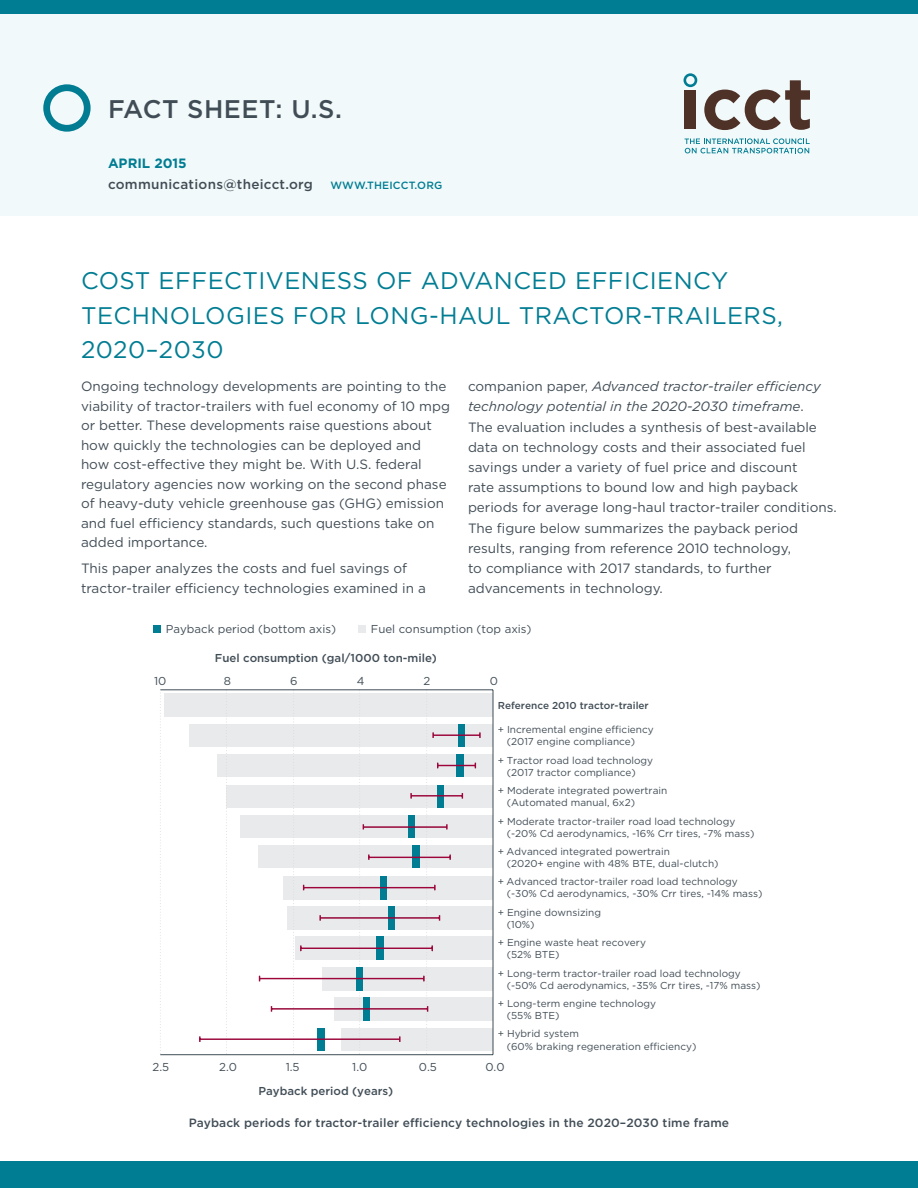
<style>
.page{position:relative;width:918px;height:1188px;background:#fff}
.page>*{position:absolute;margin:0;border:0;box-sizing:border-box;transform-origin:0 0}
.t1{font:500 25.5px "Gotham";letter-spacing:.02em;color:#414d56}
.t2{font:24px/34.5px "Gotham";letter-spacing:.02em;color:#007d93}
.t3{font:13.5px/20.2px "Gotham";color:#414d56}
.t4{font:500 13.5px "Gotham";letter-spacing:.02em;color:#414d56}
.t5{font:700 13.5px "Gotham";color:#007d93}
.t6{font:500 12px "Gotham";letter-spacing:.01em;color:#414d56}
.t7{font:11.4px "Gotham";color:#414d56}
.t8{font:500 11.4px "Gotham";color:#414d56}
.t9{font:500 10.5px "Gotham";letter-spacing:.02em;color:#007d93}
.t10{font:10.05px/12px "Gotham";color:#414d56}
.t11{font:500 10.05px "Gotham";color:#414d56}
.s1{font-style:italic}
</style>
<div class="page">
<div style="left:0;top:0;width:918px;height:216px;background:#f2f9fa"></div>
<div style="left:43px;top:84px;width:48px;height:48px;border:7px solid #007d93;border-radius:50%"></div>
<div style="left:0;top:0;width:918px;height:14px;background:#007d93"></div>
<div style="left:0;top:1161px;width:918px;height:27px;background:#007d93"></div>
<svg style="left:685px;top:138px;width:125px;height:15px"></svg>
<div style="left:685px;top:90px;width:11px;height:39px;background:#4e3228"></div>
<svg style="left:704px;top:80px;width:106px;height:50px"></svg>
<svg style="left:684px;top:73px;width:13px;height:14px"></svg>
<div style="left:164px;top:693px;width:329px;height:24px;background:#e8eaeb"></div>
<div style="left:189px;top:724px;width:304px;height:23px;background:#e8eaeb"></div>
<div style="left:217px;top:754px;width:276px;height:23px;background:#e8eaeb"></div>
<div style="left:226px;top:785px;width:267px;height:23px;background:#e8eaeb"></div>
<div style="left:240px;top:815px;width:253px;height:23px;background:#e8eaeb"></div>
<div style="left:259px;top:845px;width:234px;height:23px;background:#e8eaeb"></div>
<div style="left:283px;top:876px;width:210px;height:24px;background:#e8eaeb"></div>
<div style="left:287px;top:906px;width:206px;height:24px;background:#e8eaeb"></div>
<div style="left:295px;top:936px;width:198px;height:24px;background:#e8eaeb"></div>
<div style="left:322px;top:967px;width:171px;height:24px;background:#e8eaeb"></div>
<div style="left:334px;top:997px;width:159px;height:24px;background:#e8eaeb"></div>
<div style="left:341px;top:1028px;width:152px;height:23px;background:#e8eaeb"></div>
<svg style="left:226px;top:690px;width:1px;height:364px"></svg>
<svg style="left:293px;top:690px;width:1px;height:364px"></svg>
<div style="left:317px;top:1028px;width:8px;height:23px;background:#007d93"></div>
<div style="left:356px;top:967px;width:6px;height:24px;background:#007d93"></div>
<div style="left:376px;top:936px;width:8px;height:24px;background:#007d93"></div>
<div style="left:388px;top:906px;width:7px;height:24px;background:#007d93"></div>
<div style="left:380px;top:876px;width:6px;height:24px;background:#007d93"></div>
<div style="left:412px;top:845px;width:7px;height:23px;background:#007d93"></div>
<div style="left:408px;top:815px;width:7px;height:23px;background:#007d93"></div>
<hr style="left:160px;top:689px;width:333px;height:1px;background:#414d56">
<hr style="left:160px;top:1054px;width:333px;height:1px;background:#414d56">
<hr style="left:493px;top:690px;width:1px;height:365px;background:#414d56">
<div style="left:154px;top:626px;width:7px;height:7px;background:#007d93"></div>
<div style="left:359px;top:626px;width:7px;height:7px;background:#e8eaeb"></div>
<svg style="left:160px;top:690px;width:1px;height:365px"></svg>
<hr style="left:411px;top:795px;width:27px;height:2px;background:#9d053b">
<hr style="left:363px;top:826px;width:45px;height:2px;background:#9d053b">
<hr style="left:408px;top:826px;width:39px;height:2px;background:#9d053b">
<svg style="left:359px;top:690px;width:11px;height:365px"></svg>
<hr style="left:369px;top:857px;width:43px;height:1px;background:#9d053b">
<hr style="left:412px;top:857px;width:38px;height:1px;background:#9d053b">
<hr style="left:304px;top:887px;width:76px;height:1px;background:#9d053b">
<hr style="left:380px;top:887px;width:55px;height:1px;background:#9d053b">
<hr style="left:320px;top:917px;width:68px;height:2px;background:#9d053b">
<hr style="left:388px;top:917px;width:52px;height:2px;background:#9d053b">
<hr style="left:301px;top:948px;width:75px;height:1px;background:#9d053b">
<hr style="left:376px;top:948px;width:56px;height:1px;background:#9d053b">
<hr style="left:260px;top:978px;width:96px;height:1px;background:#9d053b">
<hr style="left:356px;top:978px;width:68px;height:1px;background:#9d053b">
<svg style="left:423px;top:690px;width:58px;height:365px"></svg>
<hr style="left:271px;top:1008px;width:92px;height:2px;background:#9d053b">
<hr style="left:363px;top:1008px;width:65px;height:2px;background:#9d053b">
<hr style="left:200px;top:1038px;width:117px;height:2px;background:#9d053b">
<hr style="left:317px;top:1038px;width:83px;height:2px;background:#9d053b">
<h1 class="t1" style="left:108px;top:92px;width:235px">FACT SHEET: U.S.</h1>
<p class="t5" style="left:108px;top:154px;width:80px">APRIL 2015</p>
<p class="t4" style="left:108px;top:175px;width:206px">communications@theicct.org</p>
<p class="t9" style="left:330px;top:178px;width:113px">WWW.THEICCT.ORG</p>
<h2 class="t2" style="left:81px;top:263px;width:704px">COST EFFECTIVENESS OF ADVANCED EFFICIENCY<br>TECHNOLOGIES FOR LONG-HAUL TRACTOR-TRAILERS,<br>2020–2030</h2>
<p class="t3" style="left:81px;top:376px;width:371px;line-height:19.5px">Ongoing technology developments are pointing to the viability of tractor-trailers with fuel economy of 10 mpg or better. These developments raise questions about how quickly the technologies can be deployed and how cost-effective they might be. With U.S. federal regulatory agencies now working on the second phase of heavy-duty vehicle greenhouse gas (GHG) emission and fuel efficiency standards, such questions take on added importance.</p>
<p class="t3" style="left:81px;top:559px;width:347px;line-height:19.5px">This paper analyzes the costs and fuel savings of tractor-trailer efficiency technologies examined in a</p>
<p class="t3" style="left:468px;top:376px;width:370px">companion paper, <span class="s1">Advanced tractor-trailer efficiency technology potential in the 2020-2030 timeframe</span>.<br>The evaluation includes a synthesis of best-available data on technology costs and their associated fuel savings under a variety of fuel price and discount<br>rate assumptions to bound low and high payback periods for average long-haul tractor-trailer conditions.<br>The figure below summarizes the payback period results, ranging from reference 2010 technology,<br>to compliance with 2017 standards, to further advancements in technology.</p>
<p class="t7" style="left:166px;top:622px;width:172px">Payback period (bottom axis)</p>
<p class="t7" style="left:371px;top:622px;width:162px">Fuel consumption (top axis)</p>
<p class="t8" style="left:215px;top:651px;width:224px">Fuel consumption (gal/1000 ton-mile)</p>
<p class="t7" style="left:154px;top:673px;width:14px">10</p>
<p class="t7" style="left:224px;top:673px;width:9px">8</p>
<p class="t7" style="left:290px;top:673px;width:9px">6</p>
<p class="t7" style="left:357px;top:673px;width:9px">4</p>
<p class="t7" style="left:423px;top:673px;width:8px">2</p>
<p class="t7" style="left:490px;top:673px;width:10px">0</p>
<p class="t11" style="left:498px;top:699px;width:153px">Reference 2010 tractor-trailer</p>
<p class="t10" style="left:507px;top:724px;width:148px;text-indent:-9px">+ Incremental engine efficiency (2017 engine compliance)</p>
<p class="t10" style="left:507px;top:754px;width:148px;text-indent:-9px">+ Tractor road load technology (2017 tractor compliance)</p>
<p class="t10" style="left:507px;top:784px;width:162px;text-indent:-9px">+ Moderate integrated powertrain (Automated manual, 6x2)</p>
<p class="t10" style="left:507px;top:815px;width:249px;text-indent:-9px">+ Moderate tractor-trailer road load technology (-20% Cd aerodynamics, -16% Crr tires, -7% mass)</p>
<p class="t10" style="left:507px;top:845px;width:213px;text-indent:-9px">+ Advanced integrated powertrain<br>(2020+ engine with 48% BTE, dual-clutch)</p>
<p class="t10" style="left:507px;top:876px;width:257px;text-indent:-9px">+ Advanced tractor-trailer road load technology (-30% Cd aerodynamics, -30% Crr tires, -14% mass)</p>
<p class="t10" style="left:507px;top:906px;width:96px;text-indent:-9px">+ Engine downsizing (10%)</p>
<p class="t10" style="left:507px;top:936px;width:141px;text-indent:-9px">+ Engine waste heat recovery (52% BTE)</p>
<p class="t10" style="left:507px;top:967px;width:255px;text-indent:-9px">+ Long-term tractor-trailer road load technology (-50% Cd aerodynamics, -35% Crr tires, -17% mass)</p>
<p class="t10" style="left:507px;top:997px;width:151px;text-indent:-9px">+ Long-term engine technology (55% BTE)</p>
<p class="t10" style="left:507px;top:1028px;width:191px;text-indent:-9px">+ Hybrid system<br>(60% braking regeneration efficiency)</p>
<p class="t7" style="left:153px;top:1060px;width:18px">2.5</p>
<p class="t7" style="left:219px;top:1060px;width:19px">2.0</p>
<p class="t7" style="left:286px;top:1060px;width:15px">1.5</p>
<p class="t7" style="left:352px;top:1060px;width:17px">1.0</p>
<p class="t7" style="left:419px;top:1060px;width:20px">0.5</p>
<p class="t7" style="left:485px;top:1060px;width:21px">0.0</p>
<p class="t8" style="left:259px;top:1083px;width:136px">Payback period (years)</p>
<p class="t6" style="left:189px;top:1115px;width:542px">Payback periods for tractor-trailer efficiency technologies in the 2020–2030 time frame</p>
</div>
